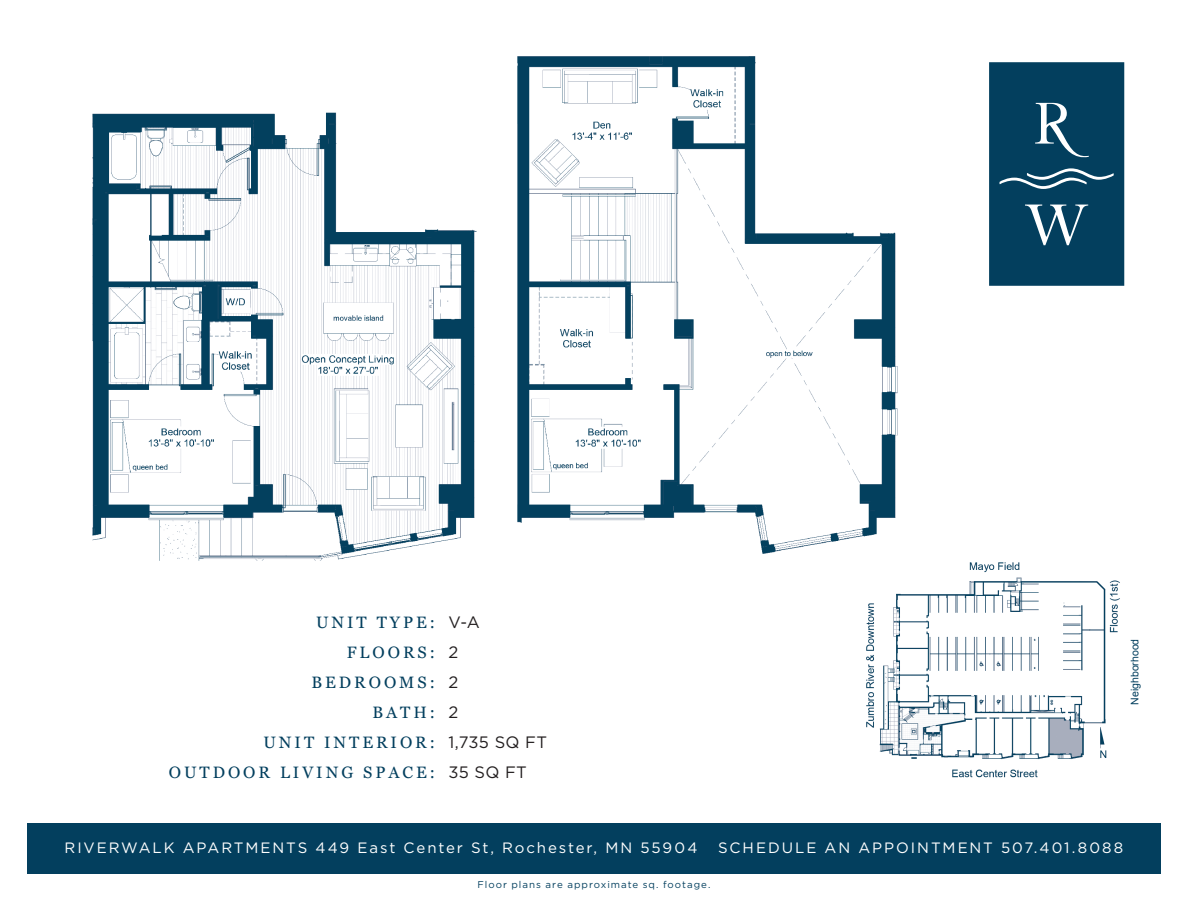
<style>
.page{position:relative;width:1188px;height:918px;background:#fff}
.page>*{position:absolute;margin:0;border:0;box-sizing:border-box;transform-origin:0 0}
.t1{font:16.5px/30px "Georgia";letter-spacing:.18em;color:#033f5e;text-align:right}
.t2{font:16.5px/30px "Gotham";letter-spacing:.02em;color:#231f20}
.t3{font:15px "Gotham";letter-spacing:.13em;color:#fff}
.t4{font:10.5px "Arial";color:#033f5e}
.t5{font:9.75px "Gotham";letter-spacing:.105em;color:#033f5e}
</style>
<div class="page">
<div style="left:27px;top:823px;width:1134px;height:51px;background:#033f5e"></div>
<svg style="left:989px;top:62px;width:135px;height:224px;background:#124a67"></svg>
<img style="left:92px;top:56px;width:806px;height:505px">
<img style="left:853px;top:560px;width:267px;height:218px">
<p class="t1" style="left:169px;top:606px;width:268px">UNIT TYPE:<br>FLOORS:<br>BEDROOMS:<br>BATH:<br>UNIT INTERIOR:<br>OUTDOOR LIVING SPACE:</p>
<p class="t2" style="left:448px;top:607px;width:100px">V-A<br>2<br>2<br>2<br>1,735 SQ FT<br>35 SQ FT</p>
<p class="t4" style="left:1128px;top:705px;width:67px;rotate:-90deg">Neighborhood</p>
<p class="t3" style="left:65px;top:838px;width:634px">RIVERWALK APARTMENTS 449 East Center St, Rochester, MN 55904</p>
<p class="t3" style="left:718px;top:838px;width:407px">SCHEDULE AN APPOINTMENT 507.401.8088</p>
<p class="t5" style="left:478px;top:878px;width:234px">Floor plans are approximate sq. footage.</p>
</div>
